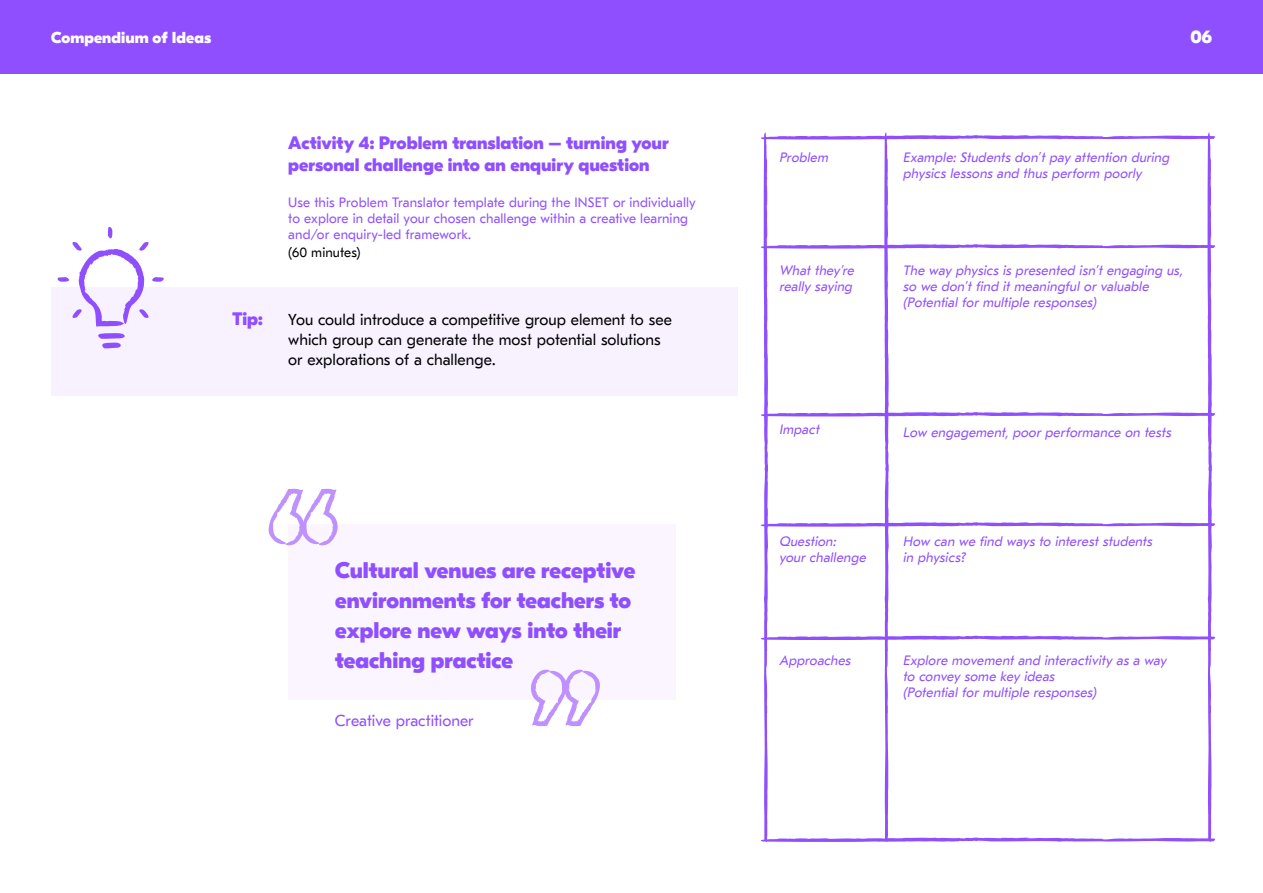
<style>
.page{position:relative;width:1263px;height:893px;background:#fff}
.page>*{position:absolute;margin:0;border:0;box-sizing:border-box;transform-origin:0 0}
.t1{font:800 22.5px/30px "GT Eesti Display";color:#8f4fff}
.t2{font:800 18px/21.6px "GT Eesti Display";color:#8f4fff}
.t3{font:800 18px "GT Eesti Display";color:#fff}
.t4{font:15.75px/20.2px "GT Eesti Text";color:#000}
.t5{font:15.75px "GT Eesti Text";color:#8f4fff}
.t6{font:800 15.75px "GT Eesti Display";letter-spacing:.005em;color:#fff}
.t7{font:italic 13.5px/16.2px "GT Eesti Text";color:#8f4fff}
.t8{font:13.5px/16.2px "GT Eesti Text";letter-spacing:.005em;color:#8f4fff}
.t9{font:13.5px "GT Eesti Text";letter-spacing:.005em;color:#000}
</style>
<div class="page">
<div style="left:0;top:0;width:1263px;height:73px;background:#8f4fff"></div>
<div style="left:51px;top:288px;width:686px;height:108px;background:#f8f1ff"></div>
<svg style="left:98px;top:333px;width:27px;height:16px"></svg>
<svg style="left:56px;top:226px;width:110px;height:101px"></svg>
<svg style="left:761px;top:132px;width:455px;height:710px"></svg>
<div style="left:288px;top:524px;width:388px;height:176px;background:#faf5ff"></div>
<svg style="left:269px;top:489px;width:69px;height:56px"></svg>
<svg style="left:531px;top:670px;width:69px;height:56px"></svg>
<p class="t6" style="left:51px;top:28px;width:162px">Compendium of Ideas</p>
<h2 class="t3" style="left:1190px;top:27px;width:23px">06</h2>
<h2 class="t2" style="left:233px;top:308px;width:32px">Tip:</h2>
<h2 class="t2" style="left:288px;top:132px;width:382px">Activity 4: Problem translation – turning your personal challenge into an enquiry question</h2>
<p class="t8" style="left:288px;top:195px;width:409px">Use this Problem Translator template during the INSET or individually to explore in detail your chosen challenge within a creative learning and/or enquiry-led framework.</p>
<p class="t9" style="left:288px;top:245px;width:74px">(60 minutes)</p>
<p class="t4" style="left:288px;top:310px;width:385px">You could introduce a competitive group element to see which group can generate the most potential solutions or explorations of a challenge.</p>
<h1 class="t1" style="left:335px;top:556px;width:302px">Cultural venues are receptive environments for teachers to explore new ways into their teaching practice</h1>
<p class="t5" style="left:335px;top:711px;width:140px">Creative practitioner</p>
<p class="t7" style="left:779px;top:150px;width:53px">Problem</p>
<p class="t7" style="left:903px;top:150px;width:271px">Example: Students don’t pay attention during physics lessons and thus perform poorly</p>
<p class="t7" style="left:779px;top:263px;width:79px">What they’re really saying</p>
<p class="t7" style="left:903px;top:262px;width:284px">The way physics is presented isn’t engaging us, so we don’t find it meaningful or valuable (Potential for multiple responses)</p>
<p class="t7" style="left:779px;top:422px;width:44px">Impact</p>
<p class="t7" style="left:903px;top:425px;width:272px">Low engagement, poor performance on tests</p>
<p class="t7" style="left:779px;top:533px;width:91px">Question: your challenge</p>
<p class="t7" style="left:903px;top:533px;width:254px">How can we find ways to interest students in physics?</p>
<p class="t7" style="left:779px;top:652px;width:76px">Approaches</p>
<p class="t7" style="left:903px;top:652px;width:268px">Explore movement and interactivity as a way to convey some key ideas<br>(Potential for multiple responses)</p>
</div>
